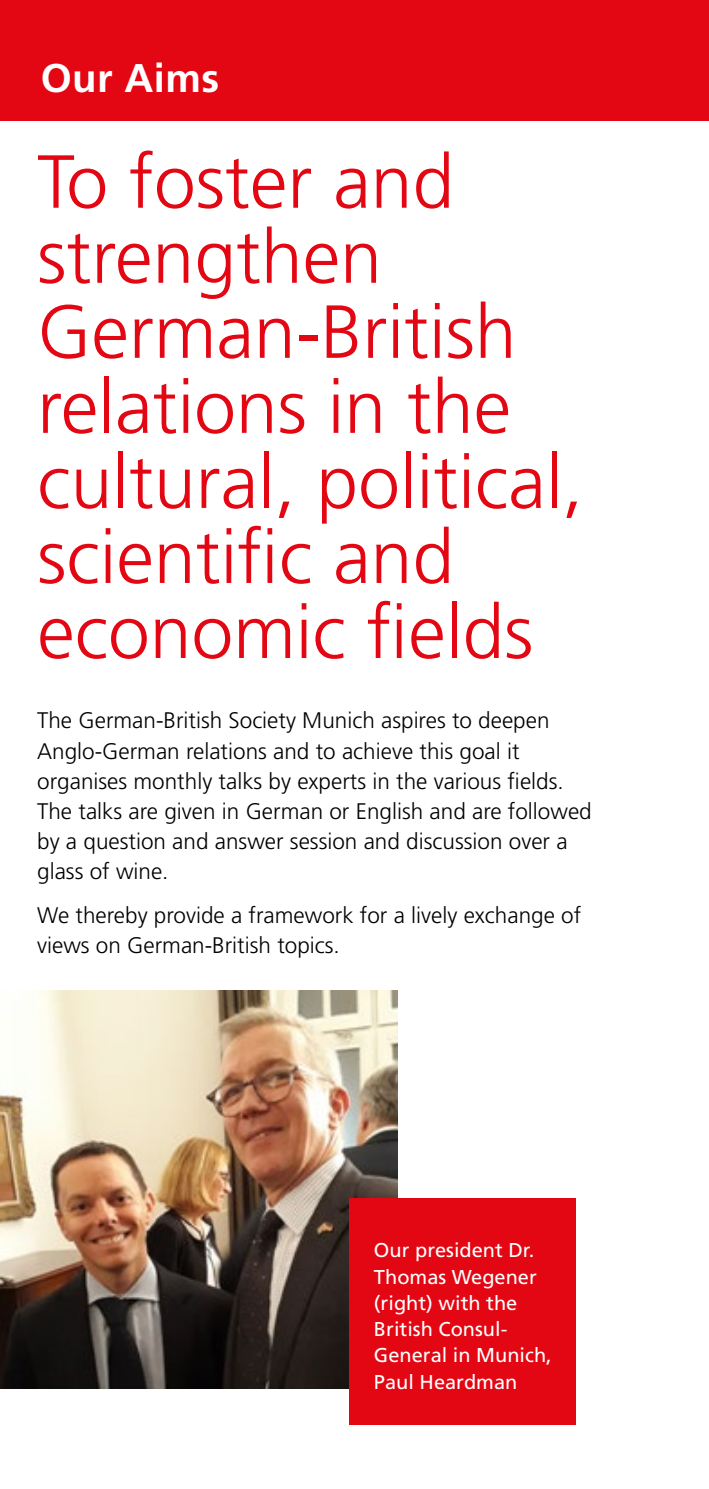
<style>
.page{position:relative;width:709px;height:1489px;background:#fff}
.page>*{position:absolute;margin:0;border:0;box-sizing:border-box;transform-origin:0 0}
.t1{font:300 75px/75px "Frutiger";color:#e30613}
.t2{font:700 40px "Frutiger";letter-spacing:.01em;color:#fff}
.t3{font:300 22.5px/30px "Frutiger";color:#000}
.t4{font:20px/26.2px "Frutiger";color:#fff}
</style>
<div class="page">
<div style="left:0;top:0;width:709px;height:120px;background:#e30613"></div>
<img style="left:0;top:990px;width:397px;height:398px">
<div style="left:349px;top:1198px;width:227px;height:226px;background:#e30613"></div>
<h2 class="t2" style="left:41px;top:55px;width:180px">Our Aims</h2>
<h1 class="t1" style="left:37px;top:144px;width:547px">To foster and strengthen<br>German-British relations in the cultural, political, scientific and economic fields</h1>
<p class="t3" style="left:37px;top:705px;width:556px">The German-British Society Munich aspires to deepen Anglo-German relations and to achieve this goal it organises monthly talks by experts in the various fields.<br>The talks are given in German or English and are followed by a question and answer session and discussion over a glass of wine.</p>
<p class="t3" style="left:37px;top:899px;width:545px">We thereby provide a framework for a lively exchange of views on German-British topics.</p>
<p class="t4" style="left:374px;top:1236px;width:179px">Our president Dr.<br>Thomas Wegener (right) with the<br>British Consul-<br>General in Munich,<br>Paul Heardman</p>
</div>
